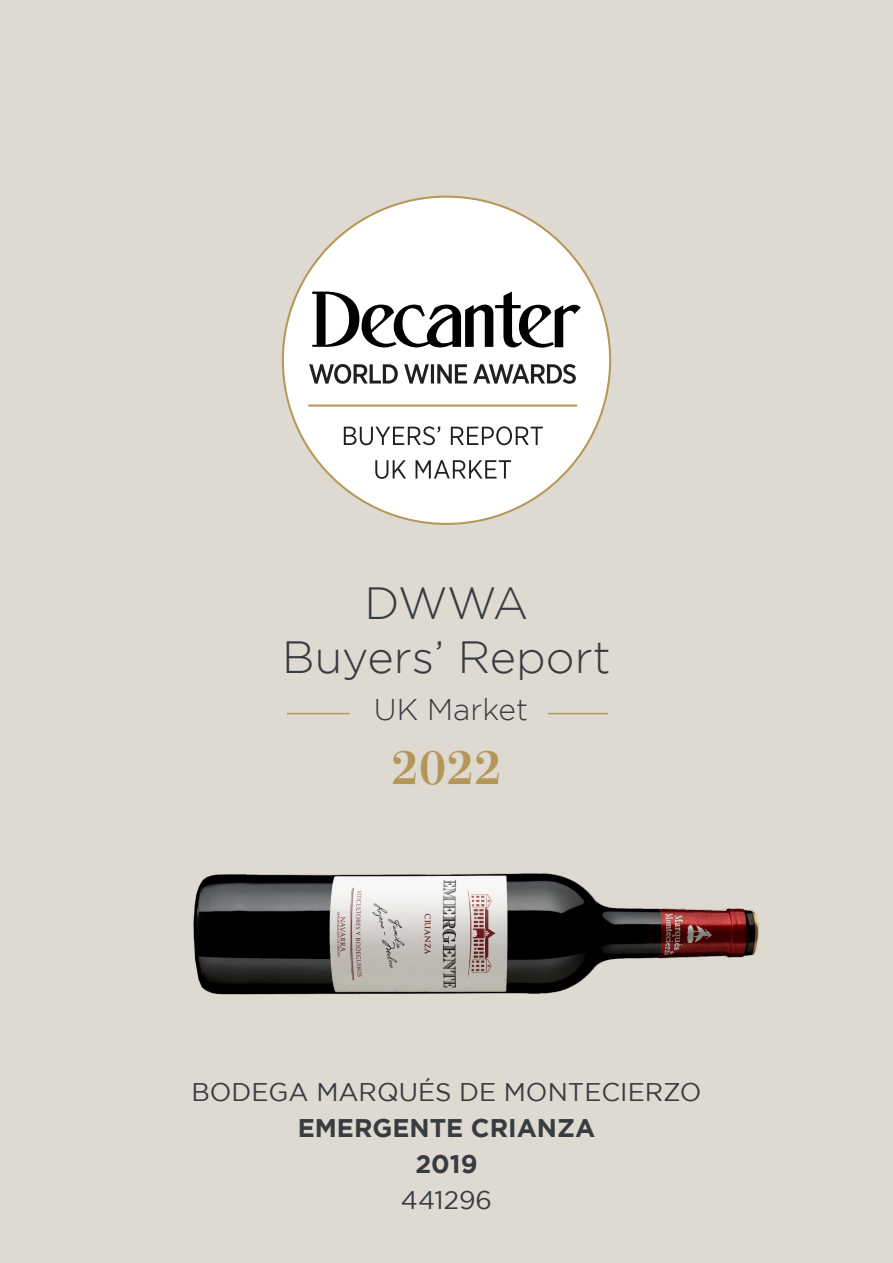
<style>
.page{position:relative;width:893px;height:1263px;background:#ded9d1}
.page>*{position:absolute;margin:0;border:0;box-sizing:border-box;transform-origin:0 0}
.t1{font:700 48px "Gianotten LT Pro";color:#b39758}
.t2{font:300 45px/54px "Gotham";color:#383b3f;text-align:center}
.t3{font:300 30px "Gotham";color:#383b3f}
.t4{font:25.5px "Gotham";color:#383b3f}
.t5{font:700 25.5px "Gotham";color:#383b3f}
</style>
<div class="page">
<hr style="left:287px;top:713px;width:62px;height:1px;background:#b29659">
<hr style="left:548px;top:713px;width:60px;height:1px;background:#b29659">
<img style="left:193px;top:873px;width:566px;height:122px">
<div style="left:283px;top:197px;width:327px;height:327px;background:#fff;border-radius:50%"></div>
<svg style="left:312px;top:292px;width:269px;height:56px"></svg>
<hr style="left:308px;top:404px;width:269px;height:3px;background:#b59858">
<svg style="left:309px;top:364px;width:267px;height:20px"></svg>
<svg style="left:344px;top:426px;width:199px;height:19px"></svg>
<svg style="left:375px;top:460px;width:136px;height:19px"></svg>
<p class="t2" style="left:282px;top:575px;width:330px">DWWA<br>Buyers’ Report</p>
<p class="t3" style="left:374px;top:693px;width:156px">UK Market</p>
<p class="t1" style="left:391px;top:738px;width:112px">2022</p>
<p class="t4" style="left:191px;top:1078px;width:512px">BODEGA MARQUÉS DE MONTECIERZO</p>
<p class="t5" style="left:298px;top:1113px;width:299px">EMERGENTE CRIANZA</p>
<p class="t5" style="left:415px;top:1149px;width:64px">2019</p>
<p class="t4" style="left:401px;top:1186px;width:93px">441296</p>
</div>
